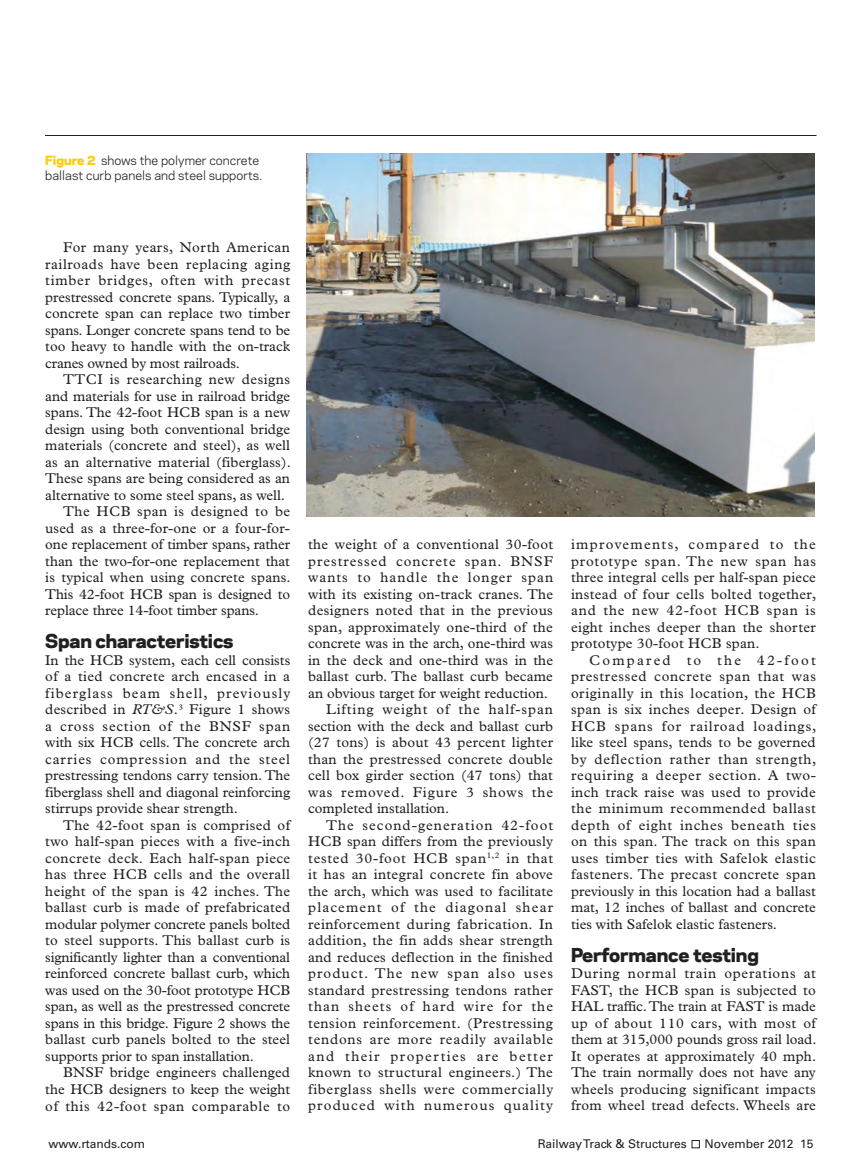
<style>
.page{position:relative;width:864px;height:1175px;background:#fff}
.page>*{position:absolute;margin:0;border:0;box-sizing:border-box;transform-origin:0 0}
.t1{font:800 18px "Galaxie Polaris";letter-spacing:-.01em;color:#231f20}
.t2{font:14.25px/16.5px "Plantin";letter-spacing:.015em;color:#231f20;text-align:justify}
.t3{font:14.25px "Plantin";letter-spacing:-.005em;color:#231f20}
.t4{font:14.25px "Plantin";letter-spacing:.075em;color:#231f20}
.t5{font:14.25px "Plantin";letter-spacing:.035em;color:#231f20}
.t6{font:14.25px "Plantin";letter-spacing:.05em;color:#231f20}
.t7{font:14.25px "Plantin";letter-spacing:.08em;color:#231f20}
.t8{font:14.25px "Plantin";letter-spacing:.055em;color:#231f20}
.t9{font:14.25px "Plantin";letter-spacing:.07em;color:#231f20}
.t10{font:14.25px "Plantin";letter-spacing:.065em;color:#231f20}
.t11{font:14.25px "Plantin";letter-spacing:.085em;color:#231f20}
.t12{font:14.25px "Plantin";letter-spacing:.1em;color:#231f20}
.t13{font:14.25px "Plantin";letter-spacing:.06em;color:#231f20}
.t14{font:12px/15px "Galaxie Polaris";color:#231f20}
.t15{font:12px "Univers LT Std";color:#231f20}
.s1{font-weight:800;color:#feca0a}
.s2{font-style:italic}
</style>
<div class="page">
<div style="left:692px;top:1140px;width:8px;height:8px;border:1px solid #231f20"></div>
<hr style="left:45px;top:135px;width:772px;height:1px;background:#231f20">
<img style="left:307px;top:153px;width:507px;height:363px">
<p class="t14" style="left:45px;top:152px;width:219px"><span class="s1">Figure 2</span> shows the polymer concrete ballast curb panels and steel supports.</p>
<p class="t2" style="left:45px;top:239px;width:247px;text-indent:18px">For many years, North American railroads have been replacing aging timber bridges, often with precast prestressed concrete spans. Typically, a concrete span can replace two timber spans. Longer concrete spans tend to be too heavy to handle with the on-track cranes owned by most railroads.</p>
<p class="t5" style="left:63px;top:371px;width:228px">TTCI is researching new designs</p>
<p class="t2" style="left:45px;top:388px;width:246px">and materials for use in railroad bridge</p>
<p class="t2" style="left:45px;top:404px;width:246px">spans. The 42-foot HCB span is a new</p>
<p class="t2" style="left:45px;top:421px;width:246px">design using both conventional bridge</p>
<p class="t2" style="left:45px;top:437px;width:246px">materials (concrete and steel), as well</p>
<p class="t2" style="left:45px;top:454px;width:247px">as an alternative material (fiberglass).</p>
<p class="t2" style="left:45px;top:470px;width:246px">These spans are being considered as an</p>
<p class="t2" style="left:45px;top:487px;width:241px">alternative to some steel spans, as well.</p>
<p class="t2" style="left:63px;top:503px;width:228px">The HCB span is designed to be</p>
<p class="t2" style="left:45px;top:520px;width:246px">used as a three-for-one or a four-for-</p>
<p class="t3" style="left:45px;top:536px;width:246px">one replacement of timber spans, rather</p>
<p class="t2" style="left:45px;top:553px;width:246px">than the two-for-one replacement that</p>
<p class="t2" style="left:45px;top:569px;width:247px">is typical when using concrete spans.</p>
<p class="t3" style="left:45px;top:586px;width:246px">This 42-foot HCB span is designed to</p>
<p class="t3" style="left:45px;top:602px;width:215px">replace three 14-foot timber spans.</p>
<p class="t1" style="left:45px;top:628px;width:190px">Span characteristics</p>
<p class="t2" style="left:45px;top:652px;width:247px">In the HCB system, each cell consists of a tied concrete arch encased in a fiberglass beam shell, previously described in <span class="s2">RT&amp;S</span>.<sup>3</sup> Figure 1 shows a cross section of the BNSF span with six HCB cells. The concrete arch carries compression and the steel prestressing tendons carry tension. The fiberglass shell and diagonal reinforcing stirrups provide shear strength.</p>
<p class="t2" style="left:45px;top:817px;width:247px;text-indent:18px">The 42-foot span is comprised of two half-span pieces with a five-inch concrete deck. Each half-span piece has three HCB cells and the overall height of the span is 42 inches. The ballast curb is made of prefabricated modular polymer concrete panels bolted to steel supports. This ballast curb is significantly lighter than a conventional reinforced concrete ballast curb, which was used on the 30-foot prototype HCB span, as well as the prestressed concrete spans in this bridge. Figure 2 shows the ballast curb panels bolted to the steel supports prior to span installation.</p>
<p class="t2" style="left:45px;top:1064px;width:246px;text-indent:18px">BNSF bridge engineers challenged the HCB designers to keep the weight of this 42-foot span comparable to</p>
<p class="t2" style="left:308px;top:536px;width:247px">the weight of a conventional 30-foot</p>
<p class="t9" style="left:308px;top:553px;width:246px">prestressed concrete span. BNSF</p>
<p class="t4" style="left:308px;top:569px;width:247px">wants to handle the longer span</p>
<p class="t2" style="left:308px;top:586px;width:247px">with its existing on-track cranes. The</p>
<p class="t2" style="left:308px;top:602px;width:246px">designers noted that in the previous</p>
<p class="t2" style="left:308px;top:619px;width:246px">span, approximately one-third of the</p>
<p class="t2" style="left:308px;top:635px;width:246px">concrete was in the arch, one-third was</p>
<p class="t2" style="left:308px;top:652px;width:247px">in the deck and one-third was in the</p>
<p class="t2" style="left:308px;top:668px;width:246px">ballast curb. The ballast curb became</p>
<p class="t2" style="left:308px;top:685px;width:241px">an obvious target for weight reduction.</p>
<p class="t10" style="left:326px;top:701px;width:228px">Lifting weight of the half-span</p>
<p class="t2" style="left:308px;top:718px;width:246px">section with the deck and ballast curb</p>
<p class="t2" style="left:308px;top:734px;width:246px">(27 tons) is about 43 percent lighter</p>
<p class="t2" style="left:308px;top:751px;width:246px">than the prestressed concrete double</p>
<p class="t2" style="left:308px;top:767px;width:246px">cell box girder section (47 tons) that</p>
<p class="t13" style="left:308px;top:784px;width:246px">was removed. Figure 3 shows the</p>
<p class="t2" style="left:308px;top:800px;width:143px">completed installation.</p>
<p class="t4" style="left:326px;top:817px;width:229px">The second-generation 42-foot</p>
<p class="t2" style="left:308px;top:833px;width:246px">HCB span differs from the previously</p>
<p class="t6" style="left:308px;top:850px;width:246px">tested 30-foot HCB span<sup>1,2</sup> in that</p>
<p class="t2" style="left:308px;top:866px;width:246px">it has an integral concrete fin above</p>
<p class="t2" style="left:308px;top:883px;width:246px">the arch, which was used to facilitate</p>
<p class="t11" style="left:308px;top:899px;width:246px">placement of the diagonal shear</p>
<p class="t2" style="left:308px;top:916px;width:246px">reinforcement during fabrication. In</p>
<p class="t2" style="left:308px;top:932px;width:246px">addition, the fin adds shear strength</p>
<p class="t2" style="left:308px;top:949px;width:246px">and reduces deflection in the finished</p>
<p class="t4" style="left:308px;top:965px;width:246px">product. The new span also uses</p>
<p class="t2" style="left:308px;top:982px;width:246px">standard prestressing tendons rather</p>
<p class="t7" style="left:308px;top:998px;width:246px">than sheets of hard wire for the</p>
<p class="t5" style="left:308px;top:1015px;width:246px">tension reinforcement. (Prestressing</p>
<p class="t8" style="left:308px;top:1031px;width:247px">tendons are more readily available</p>
<p class="t12" style="left:308px;top:1048px;width:246px">and their properties are better</p>
<p class="t2" style="left:308px;top:1064px;width:246px">known to structural engineers.) The</p>
<p class="t6" style="left:308px;top:1081px;width:246px">fiberglass shells were commercially</p>
<p class="t7" style="left:308px;top:1097px;width:246px">produced with numerous quality</p>
<p class="t2" style="left:571px;top:536px;width:247px">improvements, compared to the prototype span. The new span has three integral cells per half-span piece instead of four cells bolted together, and the new 42-foot HCB span is eight inches deeper than the shorter prototype 30-foot HCB span.</p>
<p class="t2" style="left:571px;top:652px;width:247px;text-indent:18px">Compared to the 42-foot prestressed concrete span that was originally in this location, the HCB span is six inches deeper. Design of HCB spans for railroad loadings, like steel spans, tends to be governed by deflection rather than strength, requiring a deeper section. A two&shy;inch track raise was used to provide the minimum recommended ballast depth of eight inches beneath ties on this span. The track on this span uses timber ties with Safelok elastic fasteners. The precast concrete span previously in this location had a ballast mat, 12 inches of ballast and concrete ties with Safelok elastic fasteners.</p>
<p class="t1" style="left:571px;top:941px;width:189px">Performance testing</p>
<p class="t2" style="left:571px;top:965px;width:247px">During normal train operations at FAST, the HCB span is subjected to HAL traffic. The train at FAST is made up of about 110 cars, with most of them at 315,000 pounds gross rail load.<br>It operates at approximately 40 mph.<br>The train normally does not have any wheels producing significant impacts from wheel tread defects. Wheels are</p>
<p class="t15" style="left:48px;top:1136px;width:98px">www.rtands.com</p>
<p class="t15" style="left:538px;top:1136px;width:150px">Railway Track &amp; Structures</p>
<p class="t15" style="left:705px;top:1136px;width:110px">November 2012 15</p>
</div>
